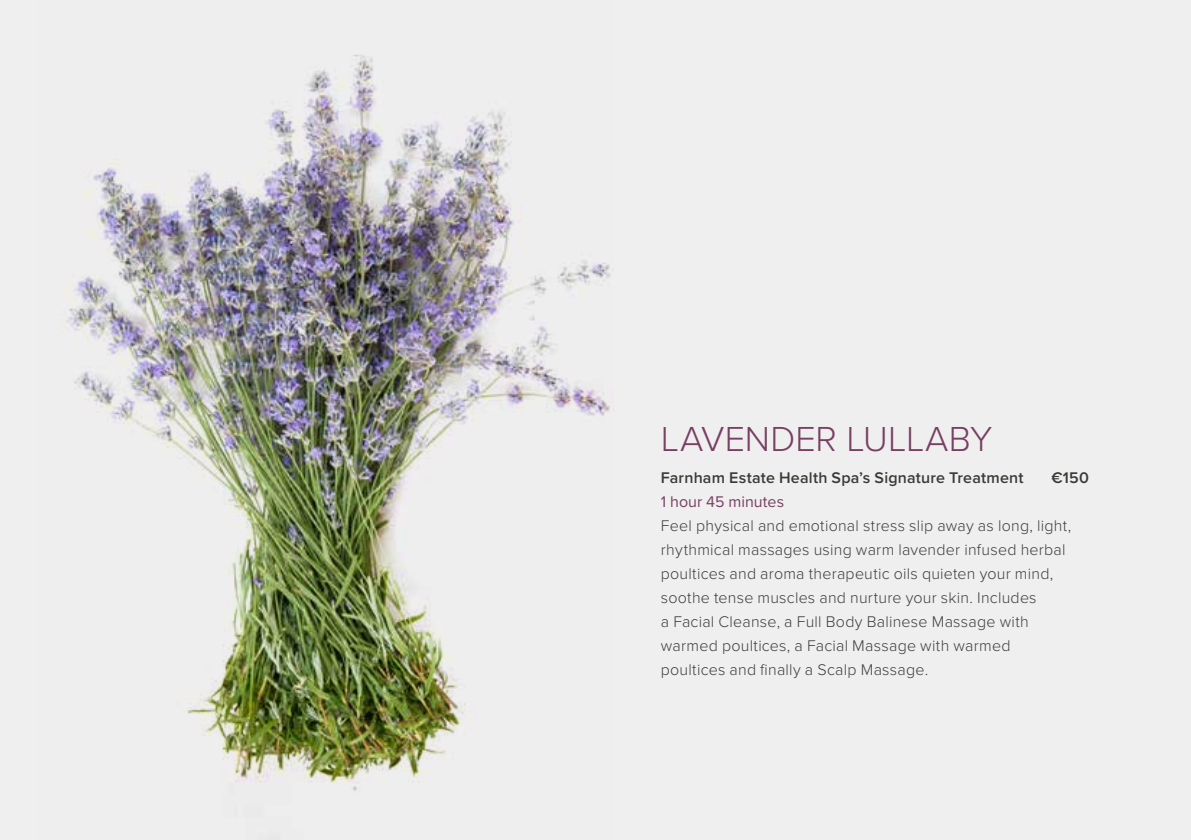
<style>
.page{position:relative;width:1191px;height:840px;background:#fff}
.page>*{position:absolute;margin:0;border:0;box-sizing:border-box;transform-origin:0 0}
.t1{font:300 36px "Proxima Nova";color:#783f62}
.t2{font:300 16px/24px "Proxima Nova";letter-spacing:.015em;color:#3e3d40}
.t3{font:600 16px "Proxima Nova";letter-spacing:.015em;color:#3a3b36}
.t4{font:16px "Proxima Nova";letter-spacing:.005em;color:#783f62}
</style>
<div class="page">
<div style="left:0;top:0;width:1191px;height:839px;background:#f0eff0"></div>
<img style="left:62px;top:54px;width:552px;height:737px">
<h1 class="t1" style="left:661px;top:412px;width:333px">LAVENDER LULLABY</h1>
<p class="t3" style="left:661px;top:465px;width:364px">Farnham Estate Health Spa’s Signature Treatment</p>
<p class="t3" style="left:1051px;top:465px;width:39px">€150</p>
<p class="t4" style="left:661px;top:489px;width:125px">1 hour 45 minutes</p>
<p class="t2" style="left:661px;top:512px;width:412px">Feel physical and emotional stress slip away as long, light, rhythmical massages using warm lavender infused herbal poultices and aroma therapeutic oils quieten your mind, soothe tense muscles and nurture your skin. Includes<br>a Facial Cleanse, a Full Body Balinese Massage with warmed poultices, a Facial Massage with warmed poultices and finally a Scalp Massage.</p>
</div>
